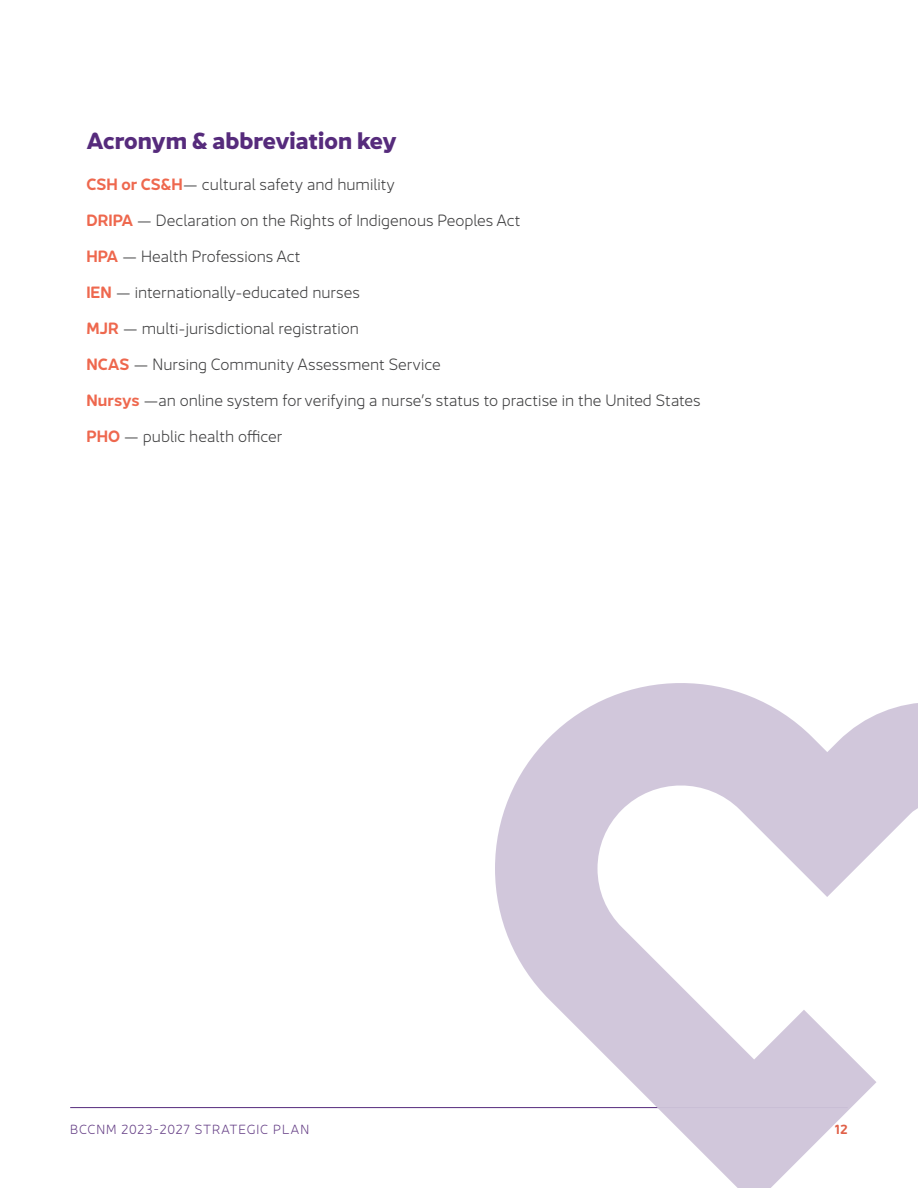
<style>
.page{position:relative;width:918px;height:1188px;background:#fff}
.page>*{position:absolute;margin:0;border:0;box-sizing:border-box;transform-origin:0 0}
.t1{font:700 22.5px "Jano Sans Pro";color:#562b7c}
.Body{font:300 15.75px "Jano Sans Pro";color:#3e3e3f}
.t2{font:300 12.75px "Jano Sans Pro";letter-spacing:.06em;color:#633c84}
.t3{font:600 12.75px "Jano Sans Pro";color:#e06048}
.s1{font-weight:600;color:#ee684e}
</style>
<div class="page">
<hr style="left:70px;top:1107px;width:778px;height:1px;background:#562b7c">
<svg style="left:495px;top:683px;width:423px;height:505px"></svg>
<h2 class="t1" style="left:86px;top:122px;width:312px">Acronym &amp; abbreviation key</h2>
<p class="Body" style="left:86px;top:172px;width:310px"><span class="s1">CSH or CS&amp;H</span>— cultural safety and humility</p>
<p class="Body" style="left:86px;top:208px;width:436px"><span class="s1">DRIPA</span> — Declaration on the Rights of Indigenous Peoples Act</p>
<p class="Body" style="left:86px;top:244px;width:216px"><span class="s1">HPA</span> — Health Professions Act</p>
<p class="Body" style="left:86px;top:280px;width:275px"><span class="s1">IEN</span> — internationally-educated nurses</p>
<p class="Body" style="left:86px;top:316px;width:274px"><span class="s1">MJR</span> — multi-jurisdictional registration</p>
<p class="Body" style="left:86px;top:352px;width:356px"><span class="s1">NCAS</span> — Nursing Community Assessment Service</p>
<p class="Body" style="left:86px;top:388px;width:616px"><span class="s1">Nursys</span> —an online system for verifying a nurse’s status to practise in the United States</p>
<p class="Body" style="left:86px;top:424px;width:197px"><span class="s1">PHO</span> — public health officer</p>
<p class="t2" style="left:70px;top:1120px;width:240px">BCCNM 2023-2027 STRATEGIC PLAN</p>
<p class="t3" style="left:835px;top:1119px;width:15px">12</p>
</div>
